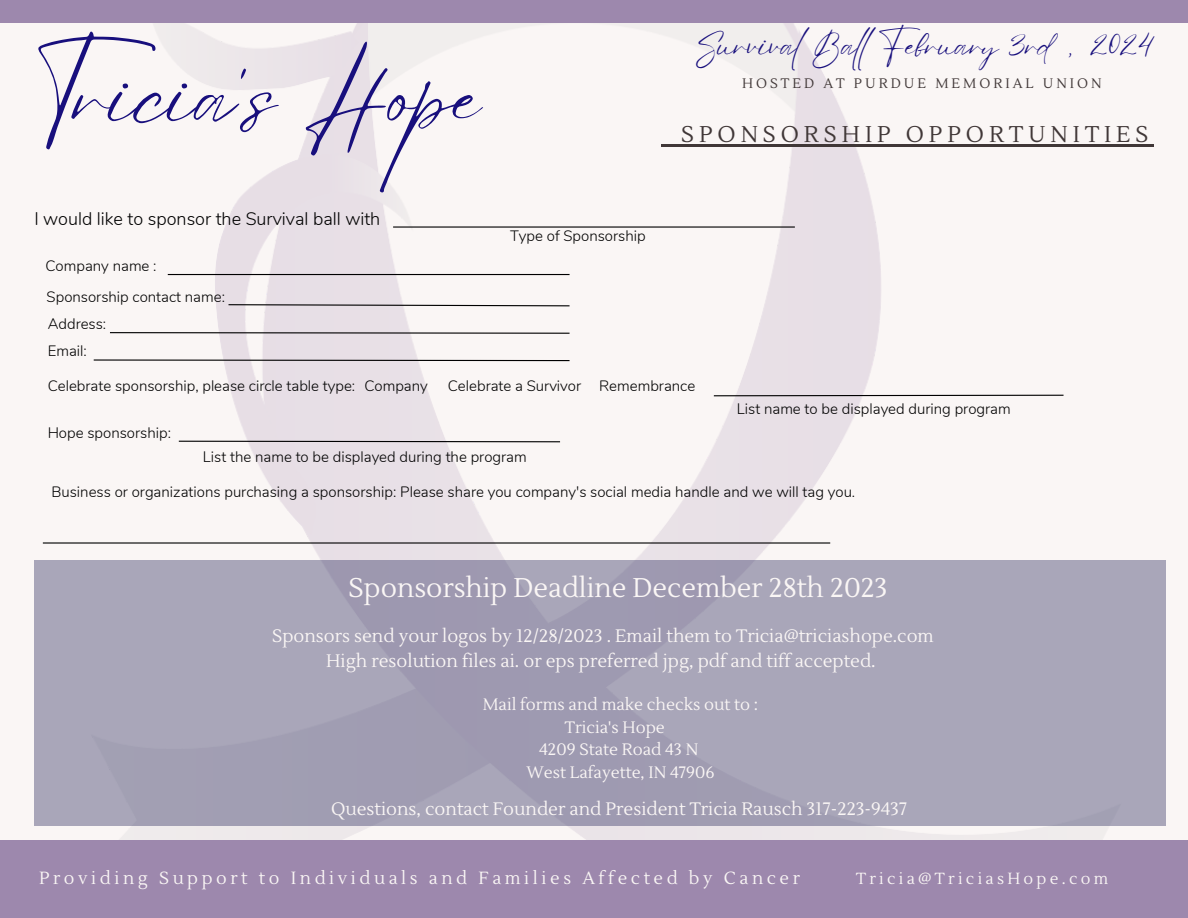
<style>
.page{position:relative;width:1188px;height:918px;background:#fff}
.page>*{position:absolute;margin:0;border:0;box-sizing:border-box;transform-origin:0 0}
.t1{font:82.95px "Eyesome Script";color:#180f7d}
.t2{font:30.75px "Eyesome Script";color:#180f7d}
.t3{font:27px "Lustria";color:#faf6f5}
.t4{font:22.8px "Lustria";letter-spacing:.215em;color:#403737}
.t5{font:18px "Lustria";color:#faf6f5}
.t6{font:300 18px "Nunito";color:#000}
.t7{font:17.55px "Lustria";letter-spacing:.205em;color:#faf6f5}
.t8{font:16.5px "Lustria";color:#faf6f5}
.t9{font:16.05px "Lustria";letter-spacing:.205em;color:#faf6f5}
.t10{font:300 15px "Nunito";color:#000}
.t11{font:13.8px "Lustria";letter-spacing:.215em;color:#403737}
</style>
<div class="page">
<img style="left:42px;top:23px;width:1112px;height:817px">
<div style="left:0;top:0;width:1188px;height:23px;background:#9d88ad"></div>
<div style="left:0;top:840px;width:1188px;height:78px;background:#9d88ad"></div>
<hr style="left:393px;top:226px;width:402px;height:2px;background:#000">
<hr style="left:43px;top:542px;width:787px;height:2px;background:#000">
<div style="left:34px;top:560px;width:1132px;height:266px;background:linear-gradient(to right,#a4a0b5,#a8a4b8)"></div>
<svg style="left:109px;top:332px;width:462px;height:2px"></svg>
<svg style="left:93px;top:359px;width:478px;height:3px"></svg>
<svg style="left:227px;top:304px;width:344px;height:3px"></svg>
<hr style="left:168px;top:274px;width:402px;height:1px;background:#000">
<svg style="left:713px;top:394px;width:352px;height:3px"></svg>
<svg style="left:178px;top:440px;width:383px;height:3px"></svg>
<hr style="left:661px;top:145px;width:20px;height:2px;background:#403737">
<hr style="left:681px;top:145px;width:472px;height:2px;background:#403737">
<p class="t1" style="left:34px;top:43px;width:449px">Tricia's Hope</p>
<p class="t6" style="left:34px;top:207px;width:348px">I would like to sponsor the Survival ball with</p>
<p class="t10" style="left:45px;top:256px;width:113px">Company name :</p>
<p class="t10" style="left:47px;top:287px;width:180px">Sponsorship contact name:</p>
<p class="t10" style="left:48px;top:314px;width:60px">Address:</p>
<p class="t10" style="left:48px;top:341px;width:41px">Email:</p>
<p class="t10" style="left:510px;top:226px;width:137px">Type of Sponsorship</p>
<p class="t2" style="left:695px;top:26px;width:460px">Survival Bal February 3rd, 2024</p>
<p class="t11" style="left:742px;top:75px;width:361px">HOSTED AT PURDUE MEMORIAL UNION</p>
<p class="t4" style="left:681px;top:120px;width:469px">SPONSORSHIP OPPORTUNITIES</p>
<p class="t10" style="left:48px;top:375px;width:309px">Celebrate sponsorship, please circle table type:</p>
<p class="t10" style="left:364px;top:376px;width:65px">Company</p>
<p class="t10" style="left:448px;top:376px;width:135px">Celebrate a Survivor</p>
<p class="t10" style="left:599px;top:376px;width:98px">Remembrance</p>
<p class="t10" style="left:48px;top:422px;width:125px">Hope sponsorship:</p>
<p class="t10" style="left:203px;top:447px;width:325px">List the name to be displayed during the program</p>
<p class="t10" style="left:737px;top:399px;width:275px">List name to be displayed during program</p>
<p class="t10" style="left:51px;top:481px;width:805px">Business or organizations purchasing a sponsorship: Please share you company's social media handle and we will tag you.</p>
<p class="t3" style="left:349px;top:571px;width:540px">Sponsorship Deadline December 28th 2023</p>
<p class="t5" style="left:272px;top:625px;width:663px">Sponsors send your logos by 12/28/2023 . Email them to Tricia@triciashope.com</p>
<p class="t5" style="left:326px;top:650px;width:551px">High resolution files ai. or eps preferred jpg, pdf and tiff accepted.</p>
<p class="t8" style="left:483px;top:694px;width:277px">Mail forms and make checks out to :</p>
<p class="t8" style="left:565px;top:717px;width:102px">Tricia's Hope</p>
<p class="t8" style="left:539px;top:739px;width:161px">4209 State Road 43 N</p>
<p class="t8" style="left:526px;top:762px;width:190px">West Lafayette, IN 47906</p>
<p class="t5" style="left:331px;top:798px;width:578px">Questions, contact Founder and President Tricia Rausch 317-223-9437</p>
<p class="t7" style="left:39px;top:867px;width:762px">Providing Support to Individuals and Families Affected by Cancer</p>
<p class="t9" style="left:856px;top:869px;width:254px">Tricia@TriciasHope.com</p>
</div>
